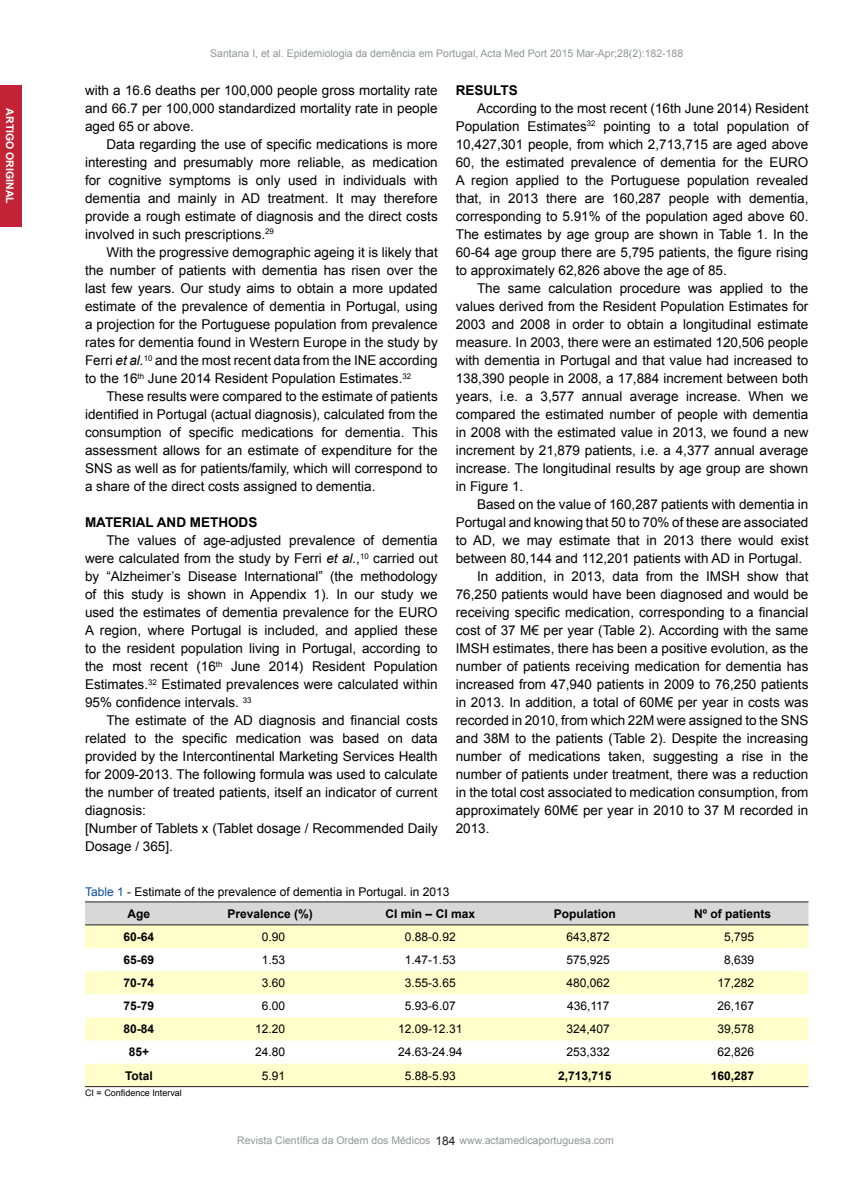
<style>
.page{position:relative;width:851px;height:1191px;background:#fff}
.page>*{position:absolute;margin:0;border:0;box-sizing:border-box;transform-origin:0 0}
.Normal_wrd_1{font:13.5px/18px "Arial";color:#000;text-align:justify}
.Título_3{font:700 13.5px "Arial";color:#000}
.Normal_wrd_1-2{font:12px "Arial";color:#000}
.Normal_wrd_1-3{font:700 12px "Arial";color:#000}
.Legenda{font:12px "Arial";color:#000}
.t1{font:12px "Arial";color:#231f20}
.t2{font:10.5px "Arial";color:#939598}
.t3{font:700 10.5px "Arial";color:#fff}
.Legenda-2{font:9px "Arial";color:#000}
.s1{font-style:italic}
.s2{color:#0d4da1}
</style>
<div class="page">
<div style="left:0;top:85px;width:21px;height:142px;background:#c22436"></div>
<div style="left:85px;top:902px;width:723px;height:22px;background:#d8d8d8"></div>
<svg style="left:85px;top:925px;width:723px;height:161px;fill:#ffc"></svg>
<hr style="left:85px;top:901px;width:723px;height:1px;background:#231f20">
<hr style="left:85px;top:924px;width:723px;height:1px;background:#231f20">
<hr style="left:85px;top:1086px;width:723px;height:1px;background:#231f20">
<p class="t3" style="left:17px;top:108px;width:97px;rotate:90deg">ARTIGO ORIGINAL</p>
<p class="t2" style="left:210px;top:46px;width:474px">Santana I, et al. Epidemiologia da demência em Portugal, Acta Med Port 2015 Mar-Apr;28(2):182-188</p>
<p class="Normal_wrd_1" style="left:85px;top:81px;width:354px">with a 16.6 deaths per 100,000 people gross mortality rate and 66.7 per 100,000 standardized mortality rate in people aged 65 or above.</p>
<p class="Normal_wrd_1" style="left:85px;top:135px;width:354px;text-indent:21px">Data regarding the use of specific medications is more interesting and presumably more reliable, as medication for cognitive symptoms is only used in individuals with dementia and mainly in AD treatment. It may therefore provide a rough estimate of diagnosis and the direct costs involved in such prescriptions.<sup>29</sup></p>
<p class="Normal_wrd_1" style="left:85px;top:243px;width:354px;text-indent:21px">With the progressive demographic ageing it is likely that the number of patients with dementia has risen over the last few years. Our study aims to obtain a more updated estimate of the prevalence of dementia in Portugal, using a projection for the Portuguese population from prevalence rates for dementia found in Western Europe in the study by Ferri <span class="s1">et al.</span><sup>10</sup> and the most recent data from the INE according to the 16<sup>th</sup> June 2014 Resident Population Estimates.<sup>32</sup></p>
<p class="Normal_wrd_1" style="left:85px;top:387px;width:354px;text-indent:21px">These results were compared to the estimate of patients identified in Portugal (actual diagnosis), calculated from the consumption of specific medications for dementia. This assessment allows for an estimate of expenditure for the SNS as well as for patients/family, which will correspond to a share of the direct costs assigned to dementia.</p>
<p class="Título_3" style="left:85px;top:513px;width:174px">MATERIAL AND METHODS</p>
<p class="Normal_wrd_1" style="left:85px;top:531px;width:354px;text-indent:21px">The values of age-adjusted prevalence of dementia were calculated from the study by Ferri <span class="s1">et al.</span>,<sup>10</sup> carried out by “Alzheimer’s Disease International” (the methodology of this study is shown in Appendix 1). In our study we used the estimates of dementia prevalence for the EURO A region, where Portugal is included, and applied these to the resident population living in Portugal, according to the most recent (16<sup>th</sup> June 2014) Resident Population Estimates.<sup>32</sup> Estimated prevalences were calculated within 95% confidence intervals. <sup>33</sup></p>
<p class="Normal_wrd_1" style="left:85px;top:711px;width:354px;text-indent:21px">The estimate of the AD diagnosis and financial costs related to the specific medication was based on data provided by the Intercontinental Marketing Services Health for 2009-2013. The following formula was used to calculate the number of treated patients, itself an indicator of current diagnosis:</p>
<p class="Normal_wrd_1" style="left:85px;top:819px;width:354px">[Number of Tablets x (Tablet dosage / Recommended Daily<br>Dosage / 365].</p>
<p class="Título_3" style="left:456px;top:81px;width:64px">RESULTS</p>
<p class="Normal_wrd_1" style="left:456px;top:99px;width:354px;text-indent:21px">According to the most recent (16th June 2014) Resident Population Estimates<sup>32</sup> pointing to a total population of 10,427,301 people, from which 2,713,715 are aged above 60, the estimated prevalence of dementia for the EURO A region applied to the Portuguese population revealed that, in 2013 there are 160,287 people with dementia, corresponding to 5.91% of the population aged above 60.<br>The estimates by age group are shown in Table 1. In the 60-64 age group there are 5,795 patients, the figure rising to approximately 62,826 above the age of 85.</p>
<p class="Normal_wrd_1" style="left:456px;top:279px;width:354px;text-indent:21px">The same calculation procedure was applied to the values derived from the Resident Population Estimates for 2003 and 2008 in order to obtain a longitudinal estimate measure. In 2003, there were an estimated 120,506 people with dementia in Portugal and that value had increased to 138,390 people in 2008, a 17,884 increment between both years, i.e. a 3,577 annual average increase. When we compared the estimated number of people with dementia in 2008 with the estimated value in 2013, we found a new increment by 21,879 patients, i.e. a 4,377 annual average increase. The longitudinal results by age group are shown in Figure 1.</p>
<p class="Normal_wrd_1" style="left:456px;top:495px;width:354px;text-indent:21px">Based on the value of 160,287 patients with dementia in Portugal and knowing that 50 to 70% of these are associated to AD, we may estimate that in 2013 there would exist between 80,144 and 112,201 patients with AD in Portugal.</p>
<p class="Normal_wrd_1" style="left:456px;top:567px;width:354px;text-indent:21px">In addition, in 2013, data from the IMSH show that 76,250 patients would have been diagnosed and would be receiving specific medication, corresponding to a financial cost of 37 M€ per year (Table 2). According with the same IMSH estimates, there has been a positive evolution, as the number of patients receiving medication for dementia has increased from 47,940 patients in 2009 to 76,250 patients in 2013. In addition, a total of 60M€ per year in costs was recorded in 2010, from which 22M were assigned to the SNS and 38M to the patients (Table 2). Despite the increasing number of medications taken, suggesting a rise in the number of patients under treatment, there was a reduction in the total cost associated to medication consumption, from approximately 60M€ per year in 2010 to 37 M recorded in 2013.</p>
<p class="Legenda" style="left:85px;top:883px;width:366px"><span class="s2">Table 1</span> - Estimate of the prevalence of dementia in Portugal. in 2013</p>
<p class="Normal_wrd_1-3" style="left:128px;top:905px;width:24px">Age</p>
<p class="Normal_wrd_1-3" style="left:227px;top:905px;width:87px">Prevalence (%)</p>
<p class="Normal_wrd_1-3" style="left:385px;top:905px;width:91px">CI min – CI max</p>
<p class="Normal_wrd_1-3" style="left:554px;top:905px;width:64px">Population</p>
<p class="Normal_wrd_1-3" style="left:694px;top:905px;width:79px">Nº of patients</p>
<p class="Normal_wrd_1-3" style="left:124px;top:928px;width:32px">60-64</p>
<p class="Normal_wrd_1-2" style="left:262px;top:928px;width:25px">0.90</p>
<p class="Normal_wrd_1-2" style="left:405px;top:928px;width:52px">0.88-0.92</p>
<p class="Normal_wrd_1-2" style="left:566px;top:928px;width:45px">643,872</p>
<p class="Normal_wrd_1-2" style="left:724px;top:928px;width:32px">5,795</p>
<p class="Normal_wrd_1-3" style="left:124px;top:951px;width:32px">65-69</p>
<p class="Normal_wrd_1-2" style="left:262px;top:951px;width:25px">1.53</p>
<p class="Normal_wrd_1-2" style="left:405px;top:951px;width:52px">1.47-1.53</p>
<p class="Normal_wrd_1-2" style="left:566px;top:951px;width:45px">575,925</p>
<p class="Normal_wrd_1-2" style="left:724px;top:951px;width:32px">8,639</p>
<p class="Normal_wrd_1-3" style="left:124px;top:974px;width:32px">70-74</p>
<p class="Normal_wrd_1-2" style="left:262px;top:974px;width:25px">3.60</p>
<p class="Normal_wrd_1-2" style="left:405px;top:974px;width:52px">3.55-3.65</p>
<p class="Normal_wrd_1-2" style="left:566px;top:974px;width:45px">480,062</p>
<p class="Normal_wrd_1-2" style="left:717px;top:974px;width:38px">17,282</p>
<p class="Normal_wrd_1-3" style="left:124px;top:997px;width:32px">75-79</p>
<p class="Normal_wrd_1-2" style="left:262px;top:997px;width:25px">6.00</p>
<p class="Normal_wrd_1-2" style="left:405px;top:997px;width:52px">5.93-6.07</p>
<p class="Normal_wrd_1-2" style="left:567px;top:997px;width:44px">436,117</p>
<p class="Normal_wrd_1-2" style="left:717px;top:997px;width:38px">26,167</p>
<p class="Normal_wrd_1-3" style="left:124px;top:1020px;width:32px">80-84</p>
<p class="Normal_wrd_1-2" style="left:255px;top:1020px;width:32px">12.20</p>
<p class="Normal_wrd_1-2" style="left:398px;top:1020px;width:66px">12.09-12.31</p>
<p class="Normal_wrd_1-2" style="left:566px;top:1020px;width:45px">324,407</p>
<p class="Normal_wrd_1-2" style="left:717px;top:1020px;width:38px">39,578</p>
<p class="Normal_wrd_1-3" style="left:129px;top:1043px;width:22px">85+</p>
<p class="Normal_wrd_1-2" style="left:255px;top:1044px;width:32px">24.80</p>
<p class="Normal_wrd_1-2" style="left:398px;top:1044px;width:66px">24.63-24.94</p>
<p class="Normal_wrd_1-2" style="left:566px;top:1044px;width:45px">253,332</p>
<p class="Normal_wrd_1-2" style="left:717px;top:1044px;width:38px">62,826</p>
<p class="Normal_wrd_1-3" style="left:125px;top:1067px;width:29px">Total</p>
<p class="Normal_wrd_1-2" style="left:262px;top:1067px;width:25px">5.91</p>
<p class="Normal_wrd_1-2" style="left:405px;top:1067px;width:52px">5.88-5.93</p>
<p class="Normal_wrd_1-3" style="left:558px;top:1067px;width:55px">2,713,715</p>
<p class="Normal_wrd_1-3" style="left:711px;top:1067px;width:45px">160,287</p>
<p class="Legenda-2" style="left:85px;top:1086px;width:98px">CI = Confidence Interval</p>
<p class="t1" style="left:435px;top:1132px;width:22px">184</p>
<p class="t2" style="left:237px;top:1133px;width:195px">Revista Científica da Ordem dos Médicos</p>
<p class="t2" style="left:459px;top:1133px;width:156px">www.actamedicaportuguesa.com</p>
</div>
